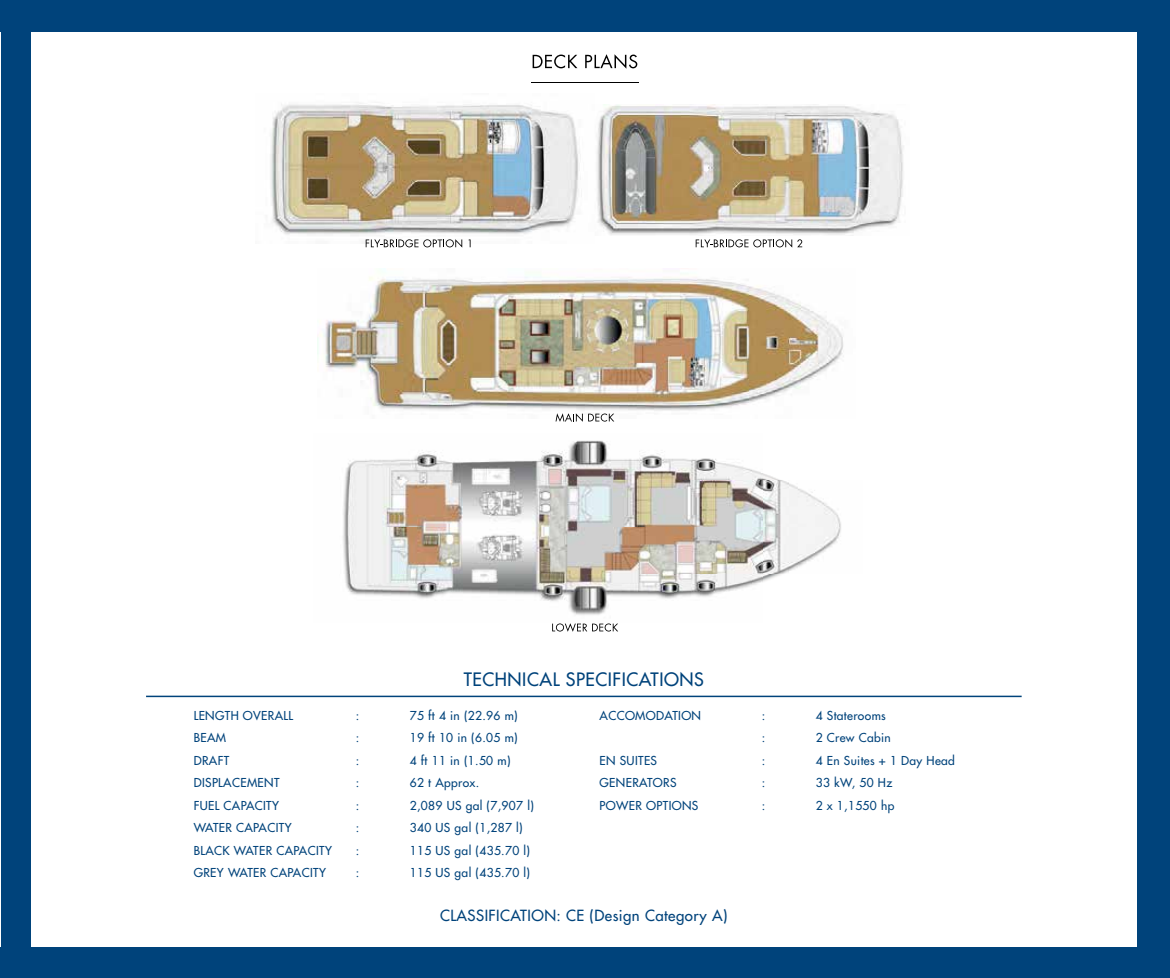
<style>
.page{position:relative;width:1170px;height:978px;background:#fff}
.page>*{position:absolute;margin:0;border:0;box-sizing:border-box;transform-origin:0 0}
.t1{font:18px "Futura";letter-spacing:.03em;color:#00437b}
.t2{font:15px "Futura";letter-spacing:.03em;color:#00437b}
.t3{font:12px "Futura";letter-spacing:.03em;color:#00437b}
</style>
<div class="page">
<div style="left:1px;top:0;width:30px;height:978px;background:#00437b"></div>
<div style="left:1137px;top:0;width:32px;height:978px;background:#00437b"></div>
<div style="left:1px;top:0;width:1168px;height:32px;background:#00437b"></div>
<div style="left:1px;top:947px;width:1168px;height:31px;background:#00437b"></div>
<img style="left:270px;top:103px;width:310px;height:140px">
<img style="left:317px;top:268px;width:527px;height:150px">
<svg style="left:532px;top:55px;width:45px;height:13px"></svg>
<svg style="left:585px;top:54px;width:52px;height:15px"></svg>
<hr style="left:531px;top:83px;width:107px;height:1px;background:#000">
<svg style="left:365px;top:239px;width:97px;height:9px"></svg>
<svg style="left:468px;top:239px;width:2px;height:8px"></svg>
<svg style="left:695px;top:239px;width:107px;height:9px"></svg>
<svg style="left:555px;top:413px;width:27px;height:9px"></svg>
<svg style="left:588px;top:414px;width:26px;height:8px"></svg>
<svg style="left:552px;top:623px;width:66px;height:9px"></svg>
<img style="left:596px;top:104px;width:308px;height:131px">
<img style="left:343px;top:440px;width:498px;height:175px">
<hr style="left:146px;top:696px;width:875px;height:1px;background:#00437b">
<h1 class="t1" style="left:464px;top:668px;width:241px">TECHNICAL SPECIFICATIONS</h1>
<p class="t3" style="left:194px;top:708px;width:101px">LENGTH OVERALL</p>
<p class="t3" style="left:356px;top:708px;width:5px">:</p>
<p class="t3" style="left:410px;top:708px;width:109px">75 ft 4 in (22.96 m)</p>
<p class="t3" style="left:194px;top:730px;width:34px">BEAM</p>
<p class="t3" style="left:356px;top:730px;width:5px">:</p>
<p class="t3" style="left:410px;top:730px;width:109px">19 ft 10 in (6.05 m)</p>
<p class="t3" style="left:194px;top:753px;width:37px">DRAFT</p>
<p class="t3" style="left:356px;top:753px;width:5px">:</p>
<p class="t3" style="left:410px;top:753px;width:102px">4 ft 11 in (1.50 m)</p>
<p class="t3" style="left:194px;top:775px;width:87px">DISPLACEMENT</p>
<p class="t3" style="left:356px;top:775px;width:5px">:</p>
<p class="t3" style="left:410px;top:775px;width:71px">62 t Approx.</p>
<p class="t3" style="left:194px;top:798px;width:87px">FUEL CAPACITY</p>
<p class="t3" style="left:356px;top:798px;width:5px">:</p>
<p class="t3" style="left:410px;top:798px;width:125px">2,089 US gal (7,907 l)</p>
<p class="t3" style="left:194px;top:820px;width:99px">WATER CAPACITY</p>
<p class="t3" style="left:356px;top:820px;width:5px">:</p>
<p class="t3" style="left:410px;top:820px;width:114px">340 US gal (1,287 l)</p>
<p class="t3" style="left:194px;top:843px;width:140px">BLACK WATER CAPACITY</p>
<p class="t3" style="left:356px;top:843px;width:5px">:</p>
<p class="t3" style="left:410px;top:843px;width:122px">115 US gal (435.70 l)</p>
<p class="t3" style="left:194px;top:865px;width:134px">GREY WATER CAPACITY</p>
<p class="t3" style="left:356px;top:865px;width:5px">:</p>
<p class="t3" style="left:410px;top:865px;width:122px">115 US gal (435.70 l)</p>
<p class="t3" style="left:599px;top:708px;width:103px">ACCOMODATION</p>
<p class="t3" style="left:761px;top:708px;width:5px">:</p>
<p class="t3" style="left:815px;top:708px;width:72px">4 Staterooms</p>
<p class="t3" style="left:761px;top:730px;width:5px">:</p>
<p class="t3" style="left:815px;top:730px;width:77px">2 Crew Cabin</p>
<p class="t3" style="left:599px;top:753px;width:59px">EN SUITES</p>
<p class="t3" style="left:761px;top:753px;width:5px">:</p>
<p class="t3" style="left:815px;top:753px;width:141px">4 En Suites + 1 Day Head</p>
<p class="t3" style="left:599px;top:775px;width:78px">GENERATORS</p>
<p class="t3" style="left:761px;top:775px;width:5px">:</p>
<p class="t3" style="left:815px;top:775px;width:78px">33 kW, 50 Hz</p>
<p class="t3" style="left:599px;top:798px;width:100px">POWER OPTIONS</p>
<p class="t3" style="left:761px;top:798px;width:5px">:</p>
<p class="t3" style="left:815px;top:798px;width:80px">2 x 1,1550 hp</p>
<p class="t2" style="left:440px;top:906px;width:289px">CLASSIFICATION: CE (Design Category A)</p>
</div>
